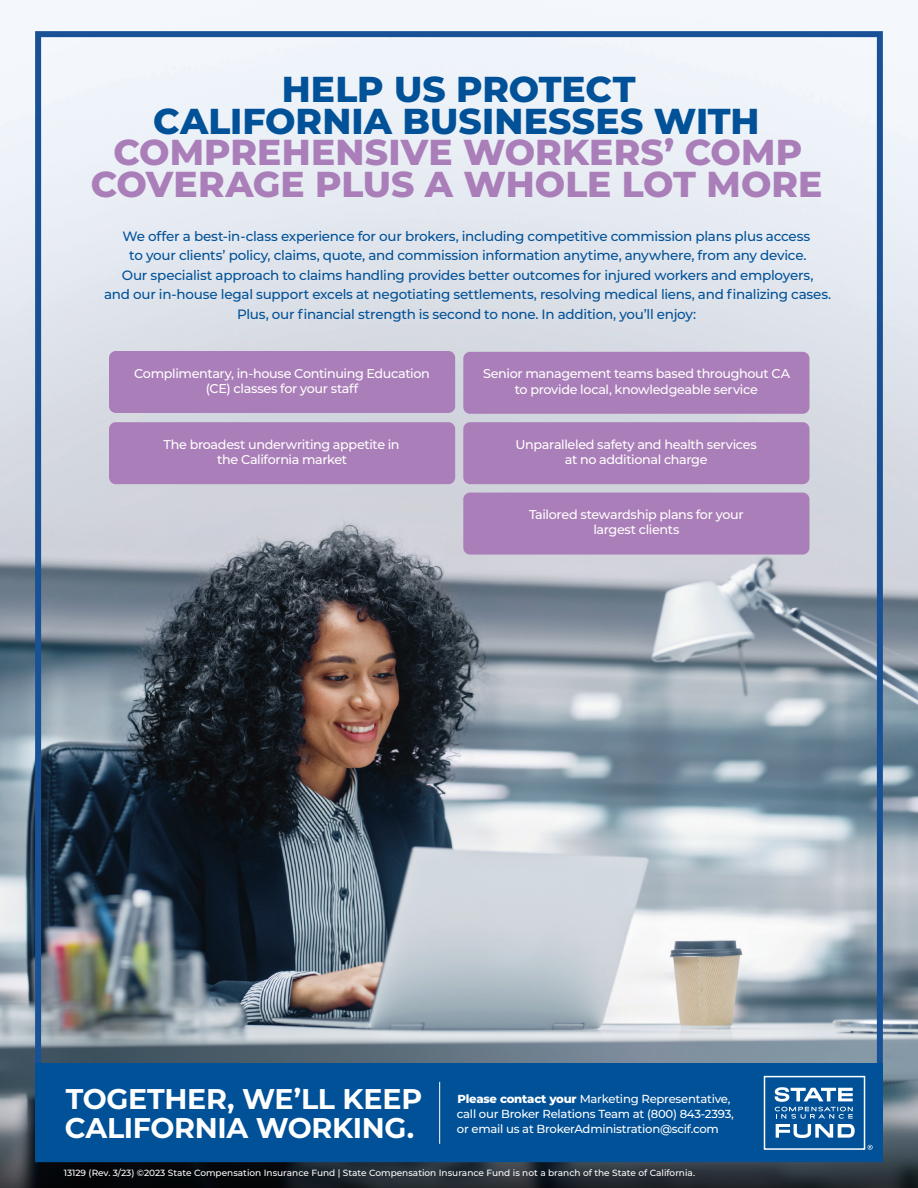
<style>
.page{position:relative;width:918px;height:1188px;background:#fff}
.page>*{position:absolute;margin:0;border:0;box-sizing:border-box;transform-origin:0 0}
.t1{font:800 36px/31.5px "Montserrat";color:#aa7eb8;text-align:center}
.t2{font:700 28.5px "Montserrat";letter-spacing:-.01em;color:#fff}
.t3{font:500 13.5px/19.5px "Montserrat";letter-spacing:-.02em;color:#005197;text-align:center}
.t4{font:500 12.75px/15.3px "Montserrat";letter-spacing:-.025em;color:#fff;text-align:center}
.t5{font:500 11.7px/15px "Montserrat";letter-spacing:-.02em;color:#fff}
.t6{font:500 9px "Montserrat";color:#fff}
.s1{color:#005197}
.s2{font-weight:800}
</style>
<div class="page">
<img style="left:0;top:0;width:918px;height:1096px">
<svg style="left:0;top:1096px;width:918px;height:92px;background:#2b3239"></svg>
<div style="left:109px;top:351px;width:346px;height:62px;background:#aa7eb8;border-radius:7px"></div>
<div style="left:463px;top:422px;width:346px;height:62px;background:#aa7eb8;border-radius:7px"></div>
<div style="left:463px;top:493px;width:346px;height:62px;background:#aa7eb8;border-radius:7px"></div>
<div style="left:463px;top:352px;width:346px;height:62px;background:#aa7eb8;border-radius:7px"></div>
<div style="left:109px;top:422px;width:346px;height:62px;background:#aa7eb8;border-radius:7px"></div>
<div style="left:35px;top:31px;width:848px;height:1131px;border:6px solid #195196"></div>
<div style="left:35px;top:1063px;width:848px;height:99px;background:#005197"></div>
<svg style="left:774px;top:1087px;width:81px;height:51px"></svg>
<svg style="left:868px;top:1145px;width:5px;height:5px"></svg>
<div style="left:764px;top:1076px;width:101px;height:74px;border:2px solid #fff"></div>
<hr style="left:439px;top:1082px;width:1px;height:62px;background:#fff">
<p class="t1" style="left:91px;top:72px;width:733px"><span class="s1">HELP US PROTECT<br>CALIFORNIA BUSINESSES WITH<br></span>COMPREHENSIVE WORKERS’ COMP<br>COVERAGE PLUS A WHOLE LOT MORE</p>
<p class="t3" style="left:104px;top:226px;width:729px">We offer a best-in-class experience for our brokers, including competitive commission plans plus access<br>to your clients’ policy, claims, quote, and commission information anytime, anywhere, from any device.<br>Our specialist approach to claims handling provides better outcomes for injured workers and employers,<br>and our in-house legal support excels at negotiating settlements, resolving medical liens, and finalizing cases.<br>Plus, our financial strength is second to none. In addition, you’ll enjoy:</p>
<p class="t4" style="left:134px;top:365px;width:297px">Complimentary, in-house Continuing Education (CE) classes for your staff</p>
<p class="t4" style="left:164px;top:436px;width:238px">The broadest underwriting appetite in</p>
<p class="t4" style="left:217px;top:451px;width:131px">the California market</p>
<p class="t4" style="left:483px;top:366px;width:308px">Senior management teams based throughout CA to provide local, knowledgeable service</p>
<p class="t4" style="left:515px;top:436px;width:243px">Unparalleled safety and health services</p>
<p class="t4" style="left:565px;top:451px;width:144px">at no additional charge</p>
<p class="t4" style="left:529px;top:506px;width:216px">Tailored stewardship plans for your</p>
<p class="t4" style="left:593px;top:522px;width:88px">largest clients</p>
<p class="t2" style="left:66px;top:1079px;width:358px">TOGETHER, WE’LL KEEP</p>
<p class="t2" style="left:65px;top:1107px;width:351px">CALIFORNIA WORKING.</p>
<p class="t5" style="left:457px;top:1091px;width:278px"><span class="s2">Please contact your</span> Marketing Representative, call our Broker Relations Team at (800) 843-2393,</p>
<p class="t5" style="left:457px;top:1121px;width:264px">or email us at BrokerAdministration@scif.com</p>
<p class="t6" style="left:64px;top:1167px;width:633px">13129 (Rev. 3/23) ©2023 State Compensation Insurance Fund | State Compensation Insurance Fund is not a branch of the State of California.</p>
</div>
